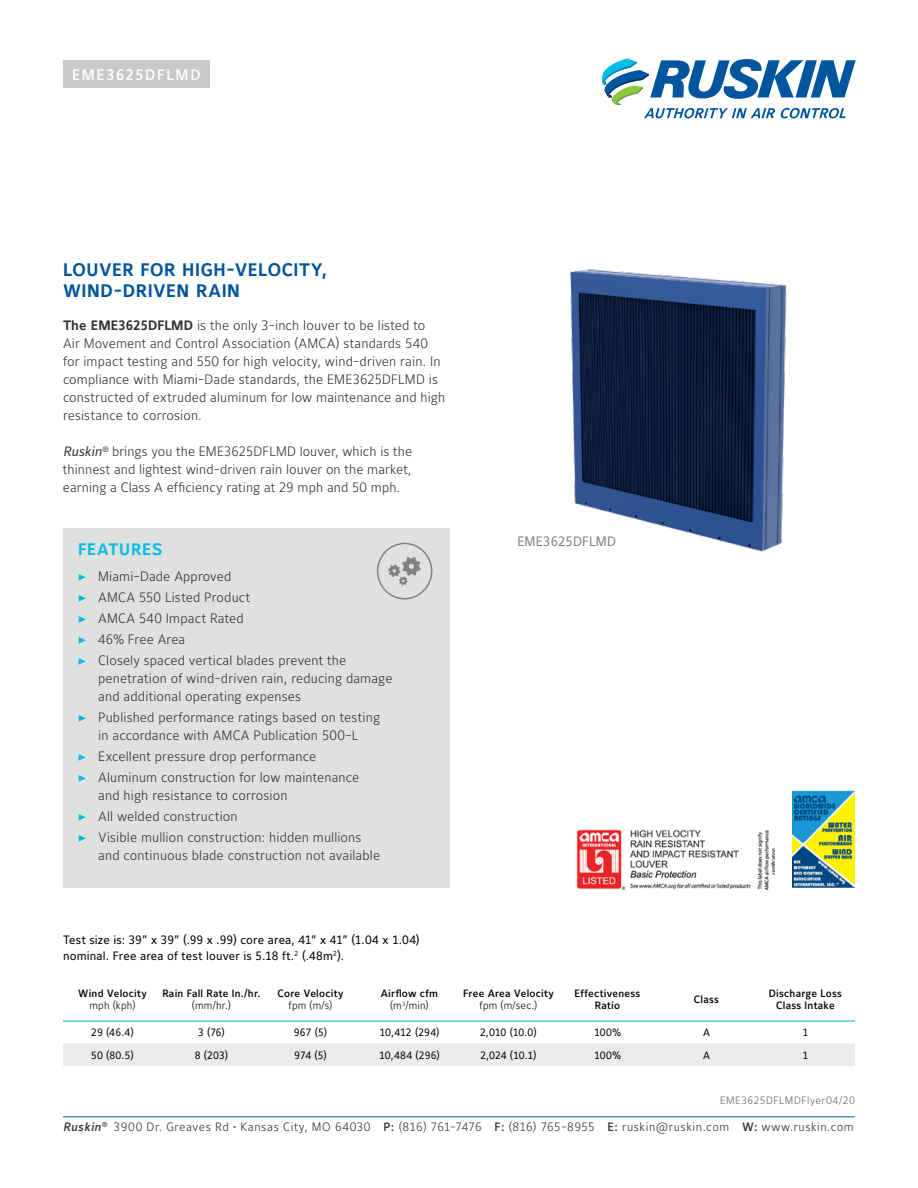
<style>
.page{position:relative;width:918px;height:1188px;background:#fff}
.page>*{position:absolute;margin:0;border:0;box-sizing:border-box;transform-origin:0 0}
.t1{font:700 18px/21.6px "Maurea Jci Tf ML";letter-spacing:.035em;color:#00549e}
.t2{font:700 16.5px "Maurea Jci Tf ML";letter-spacing:.055em;color:#00bce4}
.t3{font:500 15px "Maurea Jci Tf ML";letter-spacing:.11em;color:#fff}
.t4{font:300 13.5px/18px "Maurea Jci Tf ML";letter-spacing:.01em;color:#333334}
.t5{font:13.5px "Maurea Jci Tf ML";color:#808285}
.t6{font:300 12px "Maurea Jci Tf ML";letter-spacing:.045em;color:#333334}
.t7{font:12px/16.5px "Maurea Jci Tf ML";letter-spacing:.015em;color:#000}
.t8{font:500 10.5px/12.8px "Maurea Jci Tf ML";letter-spacing:.02em;color:#000;text-align:center}
.t9{font:10.5px "Maurea Jci Tf ML";letter-spacing:-.005em;color:#000}
.t10{font:300 10.5px "Maurea Jci Tf ML";letter-spacing:.025em;color:#000}
.t11{font:300 10.5px "Maurea Jci Tf ML";letter-spacing:.05em;color:#646568}
.s1{font-weight:700}
.s2{font-weight:400;font-style:italic}
.s3{font-family:"Minion Pro";font-weight:400;font-size:14.25px;color:#00bce4}
.s4{font-weight:300}
.s5{font-weight:500;font-style:italic;color:#343335}
.s6{font-weight:500;color:#343335}
</style>
<div class="page">
<svg style="left:602px;top:58px;width:254px;height:60px"></svg>
<hr style="left:63px;top:1117px;width:792px;height:1px;background:#00549e">
<div style="left:63px;top:60px;width:147px;height:28px;background:#c7c9c8"></div>
<div style="left:63px;top:528px;width:387px;height:360px;background:#dfe1df"></div>
<div style="left:377px;top:543px;width:55px;height:57px;border:2px solid #808285;border-radius:50%"></div>
<svg style="left:388px;top:557px;width:33px;height:28px"></svg>
<img style="left:570px;top:269px;width:217px;height:283px">
<img style="left:576px;top:829px;width:199px;height:61px">
<div style="left:63px;top:1043px;width:792px;height:23px;background:#ebebec"></div>
<hr style="left:63px;top:1020px;width:99px;height:2px;background:#00bce4">
<hr style="left:162px;top:1020px;width:99px;height:2px;background:#00bce4">
<hr style="left:261px;top:1020px;width:99px;height:2px;background:#00bce4">
<hr style="left:360px;top:1020px;width:99px;height:2px;background:#00bce4">
<hr style="left:459px;top:1020px;width:99px;height:2px;background:#00bce4">
<hr style="left:558px;top:1020px;width:99px;height:2px;background:#00bce4">
<hr style="left:657px;top:1020px;width:99px;height:2px;background:#00bce4">
<hr style="left:756px;top:1020px;width:99px;height:2px;background:#00bce4">
<img style="left:793px;top:790px;width:62px;height:98px">
<p class="t3" style="left:72px;top:65px;width:130px">EME3625DFLMD</p>
<h1 class="t1" style="left:63px;top:259px;width:266px">LOUVER FOR HIGH-VELOCITY,<br>WIND-DRIVEN RAIN</h1>
<p class="t4" style="left:63px;top:316px;width:384px"><span class="s1">The EME3625DFLMD</span> is the only 3-inch louver to be listed to Air Movement and Control Association (AMCA) standards 540 for impact testing and 550 for high velocity, wind-driven rain. In compliance with Miami-Dade standards, the EME3625DFLMD is constructed of extruded aluminum for low maintenance and high resistance to corrosion.</p>
<p class="t4" style="left:63px;top:442px;width:351px;text-align:justify"><span class="s2">Ruskin</span><sup>®</sup> brings you the EME3625DFLMD louver, which is the thinnest and lightest wind-driven rain louver on the market, earning a Class A efficiency rating at 29 mph and 50 mph.</p>
<p class="t2" style="left:78px;top:539px;width:86px">FEATURES</p>
<p class="t4" style="left:78px;top:566px;width:270px;line-height:21px"><span class="s3">▶</span> Miami-Dade Approved<br><span class="s3">▶</span> AMCA 550 Listed Product<br><span class="s3">▶</span> AMCA 540 Impact Rated<br><span class="s3">▶</span> 46% Free Area<br><span class="s3">▶</span> Closely spaced vertical blades prevent the</p>
<p class="t4" style="left:98px;top:669px;width:296px">penetration of wind-driven rain, reducing damage and additional operating expenses</p>
<p class="t4" style="left:78px;top:708px;width:304px;text-align:center"><span class="s3">▶</span> Published performance ratings based on testing in accordance with AMCA Publication 500-L</p>
<p class="t4" style="left:78px;top:746px;width:283px;line-height:21px"><span class="s3">▶</span> Excellent pressure drop performance<br><span class="s3">▶</span> Aluminum construction for low maintenance</p>
<p class="t4" style="left:78px;top:785px;width:285px;line-height:21px;text-indent:20px">and high resistance to corrosion<br><span class="s3">▶</span> All welded construction<br><span class="s3">▶</span> Visible mullion construction: hidden mullions</p>
<p class="t4" style="left:98px;top:846px;width:283px">and continuous blade construction not available</p>
<p class="t7" style="left:63px;top:931px;width:358px">Test size is: 39” x 39” (.99 x .99) core area, 41” x 41” (1.04 x 1.04) nominal. Free area of test louver is 5.18 ft.<sup>2</sup> (.48m<sup>2</sup>).</p>
<p class="t5" style="left:518px;top:533px;width:100px">EME3625DFLMD</p>
<p class="t8" style="left:78px;top:987px;width:70px">Wind Velocity</p>
<p class="t10" style="left:89px;top:999px;width:48px">mph (kph)</p>
<p class="t8" style="left:162px;top:987px;width:100px">Rain Fall Rate In./hr.</p>
<p class="t10" style="left:192px;top:999px;width:41px">(mm/hr.)</p>
<p class="t8" style="left:278px;top:987px;width:67px">Core Velocity</p>
<p class="t10" style="left:289px;top:999px;width:45px">fpm (m/s)</p>
<p class="t8" style="left:381px;top:987px;width:59px">Airflow cfm <span class="s4">(m</span><sup>3</sup><span class="s4">/min)</span></p>
<p class="t8" style="left:463px;top:987px;width:92px">Free Area Velocity</p>
<p class="t10" style="left:480px;top:999px;width:59px">fpm (m/sec.)</p>
<p class="t8" style="left:575px;top:987px;width:67px">Effectiveness<br>Ratio</p>
<p class="t8" style="left:694px;top:993px;width:27px">Class</p>
<p class="t8" style="left:769px;top:987px;width:75px">Discharge Loss<br>Class Intake</p>
<p class="t9" style="left:91px;top:1026px;width:44px">29 (46.4)</p>
<p class="t9" style="left:198px;top:1026px;width:28px">3 (76)</p>
<p class="t9" style="left:294px;top:1026px;width:35px">967 (5)</p>
<p class="t9" style="left:379px;top:1026px;width:62px">10,412 (294)</p>
<p class="t9" style="left:480px;top:1026px;width:58px">2,010 (10.0)</p>
<p class="t9" style="left:594px;top:1026px;width:28px">100%</p>
<p class="t9" style="left:703px;top:1026px;width:8px">A</p>
<p class="t9" style="left:803px;top:1026px;width:7px">1</p>
<p class="t9" style="left:91px;top:1049px;width:44px">50 (80.5)</p>
<p class="t9" style="left:195px;top:1049px;width:35px">8 (203)</p>
<p class="t9" style="left:294px;top:1049px;width:34px">974 (5)</p>
<p class="t9" style="left:379px;top:1049px;width:62px">10,484 (296)</p>
<p class="t9" style="left:480px;top:1049px;width:58px">2,024 (10.1)</p>
<p class="t9" style="left:594px;top:1049px;width:28px">100%</p>
<p class="t9" style="left:703px;top:1049px;width:8px">A</p>
<p class="t9" style="left:803px;top:1049px;width:7px">1</p>
<p class="t11" style="left:720px;top:1094px;width:136px">EME3625DFLMDFlyer04/20</p>
<p class="t6" style="left:63px;top:1119px;width:792px"><span class="s5">Ruskin</span><sup>®</sup> 3900 Dr. Greaves Rd • Kansas City, MO 64030 <span class="s6">P:</span> (816) 761-7476 <span class="s6">F:</span> (816) 765-8955 <span class="s6">E:</span> ruskin@ruskin.com <span class="s6">W:</span> www.ruskin.com</p>
</div>
